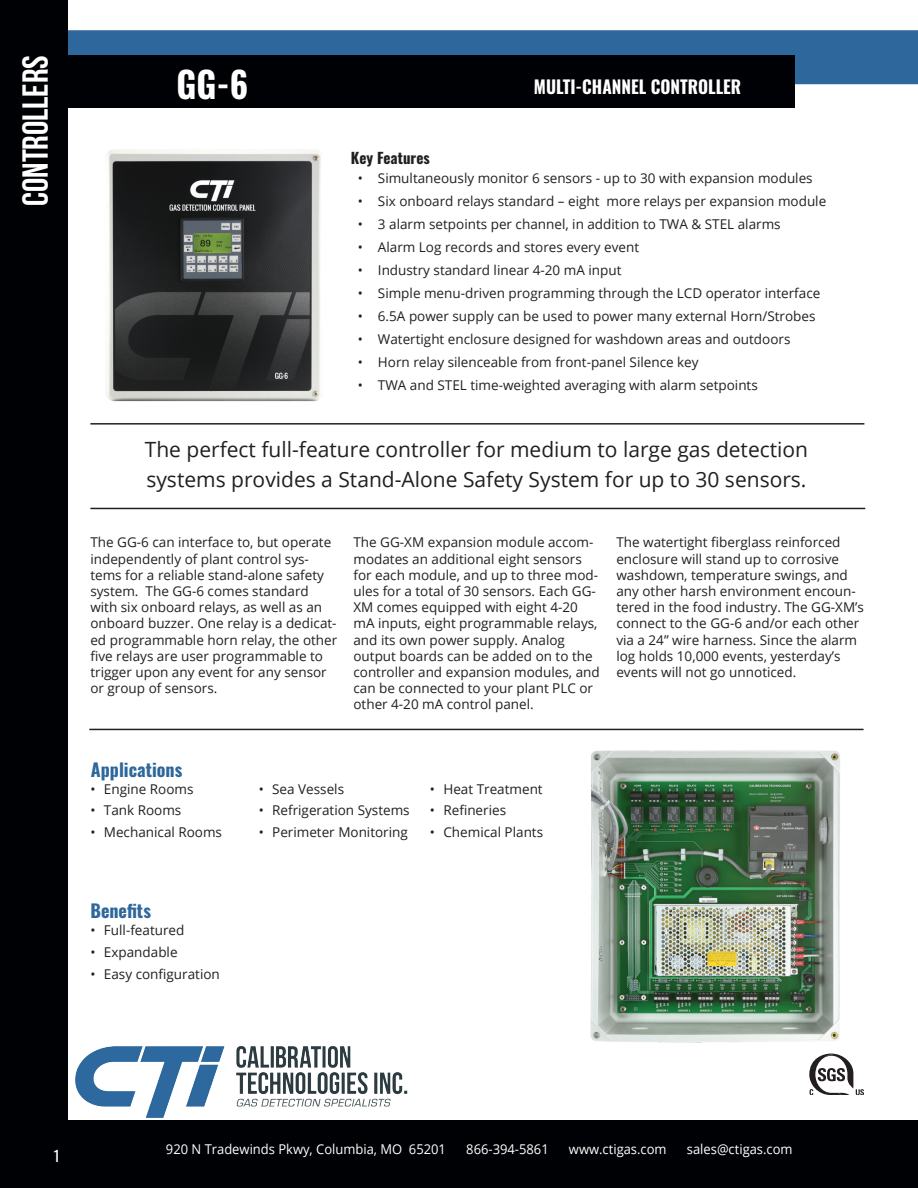
<style>
.page{position:relative;width:918px;height:1188px;background:#fff}
.page>*{position:absolute;margin:0;border:0;box-sizing:border-box;transform-origin:0 0}
.t1{font:700 36px "Bebas Neue";color:#fff}
.Text_Arial{font:700 36px "Oswald";color:#fff;scale:.95 1}
.Open_Sans_16{font:21px "Open Sans";color:#231f20}
.Text_Arial-2{font:700 18px "Oswald";color:#fff;scale:.95 1}
.t2{font:700 18px "Oswald";color:#2e679b}
.t3{font:700 15px "Oswald";color:#231f20}
.t4{font:15px "Oswald";color:#fff}
.t5{font:13.5px/16.2px "Open Sans";color:#231f20}
.t6{font:13.5px "Open Sans";color:#fff;scale:.96 1}
</style>
<div class="page">
<div style="left:68px;top:30px;width:850px;height:54px;background:#2e679b"></div>
<div style="left:68px;top:56px;width:727px;height:52px;background:#000104"></div>
<div style="left:0;top:0;width:68px;height:1188px;background:#000104"></div>
<div style="left:0;top:1120px;width:918px;height:68px;background:#000104"></div>
<hr style="left:90px;top:423px;width:774px;height:2px;background:#231f20">
<hr style="left:90px;top:508px;width:775px;height:1px;background:#231f20">
<hr style="left:89px;top:729px;width:775px;height:1px;background:#231f20">
<img style="left:75px;top:1046px;width:333px;height:72px">
<img style="left:590px;top:750px;width:250px;height:293px">
<img style="left:106px;top:149px;width:215px;height:253px">
<svg style="left:809px;top:1054px;width:55px;height:41px"></svg>
<h1 class="t1" style="left:16px;top:206px;width:152px;rotate:-90deg">Controllers</h1>
<p class="Text_Arial" style="left:176px;top:65px;width:77px">GG-6</p>
<p class="Text_Arial-2" style="left:534px;top:77px;width:220px">MULTI-CHANNEL CONTROLLER</p>
<p class="t3" style="left:351px;top:150px;width:80px">Key Features</p>
<p class="t5" style="left:358px;top:170px;width:457px">• Simultaneously monitor 6 sensors - up to 30 with expansion modules</p>
<p class="t5" style="left:358px;top:193px;width:470px">• Six onboard relays standard – eight more relays per expansion module</p>
<p class="t5" style="left:358px;top:216px;width:425px">• 3 alarm setpoints per channel, in addition to TWA &amp; STEL alarms</p>
<p class="t5" style="left:358px;top:239px;width:283px">• Alarm Log records and stores every event</p>
<p class="t5" style="left:358px;top:262px;width:265px">• Industry standard linear 4-20 mA input</p>
<p class="t5" style="left:358px;top:284px;width:464px">• Simple menu-driven programming through the LCD operator interface</p>
<p class="t5" style="left:358px;top:307px;width:459px">• 6.5A power supply can be used to power many external Horn/Strobes</p>
<p class="t5" style="left:358px;top:330px;width:434px">• Watertight enclosure designed for washdown areas and outdoors</p>
<p class="t5" style="left:358px;top:353px;width:342px">• Horn relay silenceable from front-panel Silence key</p>
<p class="t5" style="left:358px;top:376px;width:402px">• TWA and STEL time-weighted averaging with alarm setpoints</p>
<p class="Open_Sans_16" style="left:145px;top:435px;width:665px">The perfect full-feature controller for medium to large gas detection</p>
<p class="Open_Sans_16" style="left:146px;top:465px;width:662px">systems provides a Stand-Alone Safety System for up to 30 sensors.</p>
<p class="t5" style="left:90px;top:534px;width:248px">The GG-6 can interface to, but operate independently of plant control sys&shy;tems for a reliable stand-alone safety system. The GG-6 comes standard with six onboard relays, as well as an onboard buzzer. One relay is a dedicat&shy;ed programmable horn relay, the other five relays are user programmable to trigger upon any event for any sensor or group of sensors.</p>
<p class="t5" style="left:353px;top:534px;width:248px">The GG-XM expansion module accom&shy;modates an additional eight sensors for each module, and up to three mod&shy;ules for a total of 30 sensors. Each GG-XM comes equipped with eight 4-20 mA inputs, eight programmable relays, and its own power supply. Analog output boards can be added on to the controller and expansion modules, and can be connected to your plant PLC or other 4-20 mA control panel.</p>
<p class="t5" style="left:616px;top:534px;width:226px">The watertight fiberglass reinforced</p>
<p class="t5" style="left:616px;top:550px;width:249px">enclosure will stand up to corrosive washdown, temperature swings, and any other harsh environment encoun&shy;tered in the food industry. The GG-XM’s connect to the GG-6 and/or each other via a 24” wire harness. Since the alarm log holds 10,000 events, yesterday’s events will not go unnoticed.</p>
<h3 class="t2" style="left:91px;top:760px;width:93px">Applications</h3>
<p class="t5" style="left:90px;top:780px;width:105px">• Engine Rooms</p>
<p class="t5" style="left:90px;top:802px;width:93px">• Tank Rooms</p>
<p class="t5" style="left:90px;top:823px;width:133px">• Mechanical Rooms</p>
<h3 class="t2" style="left:90px;top:902px;width:62px">Benefits</h3>
<p class="t5" style="left:90px;top:922px;width:96px">• Full-featured</p>
<p class="t5" style="left:90px;top:944px;width:89px">• Expandable</p>
<p class="t5" style="left:90px;top:965px;width:131px">• Easy configuration</p>
<p class="t5" style="left:259px;top:780px;width:87px">• Sea Vessels</p>
<p class="t5" style="left:259px;top:802px;width:153px">• Refrigeration Systems</p>
<p class="t5" style="left:259px;top:823px;width:151px">• Perimeter Monitoring</p>
<p class="t5" style="left:430px;top:780px;width:114px">• Heat Treatment</p>
<p class="t5" style="left:430px;top:802px;width:78px">• Refineries</p>
<p class="t5" style="left:430px;top:823px;width:115px">• Chemical Plants</p>
<p class="t4" style="left:54px;top:1142px;width:7px">1</p>
<p class="t6" style="left:166px;top:1140px;width:293px">920 N Tradewinds Pkwy, Columbia, MO 65201</p>
<p class="t6" style="left:466px;top:1140px;width:87px">866-394-5861</p>
<p class="t6" style="left:569px;top:1140px;width:103px">www.ctigas.com</p>
<p class="t6" style="left:687px;top:1140px;width:112px">sales@ctigas.com</p>
</div>
